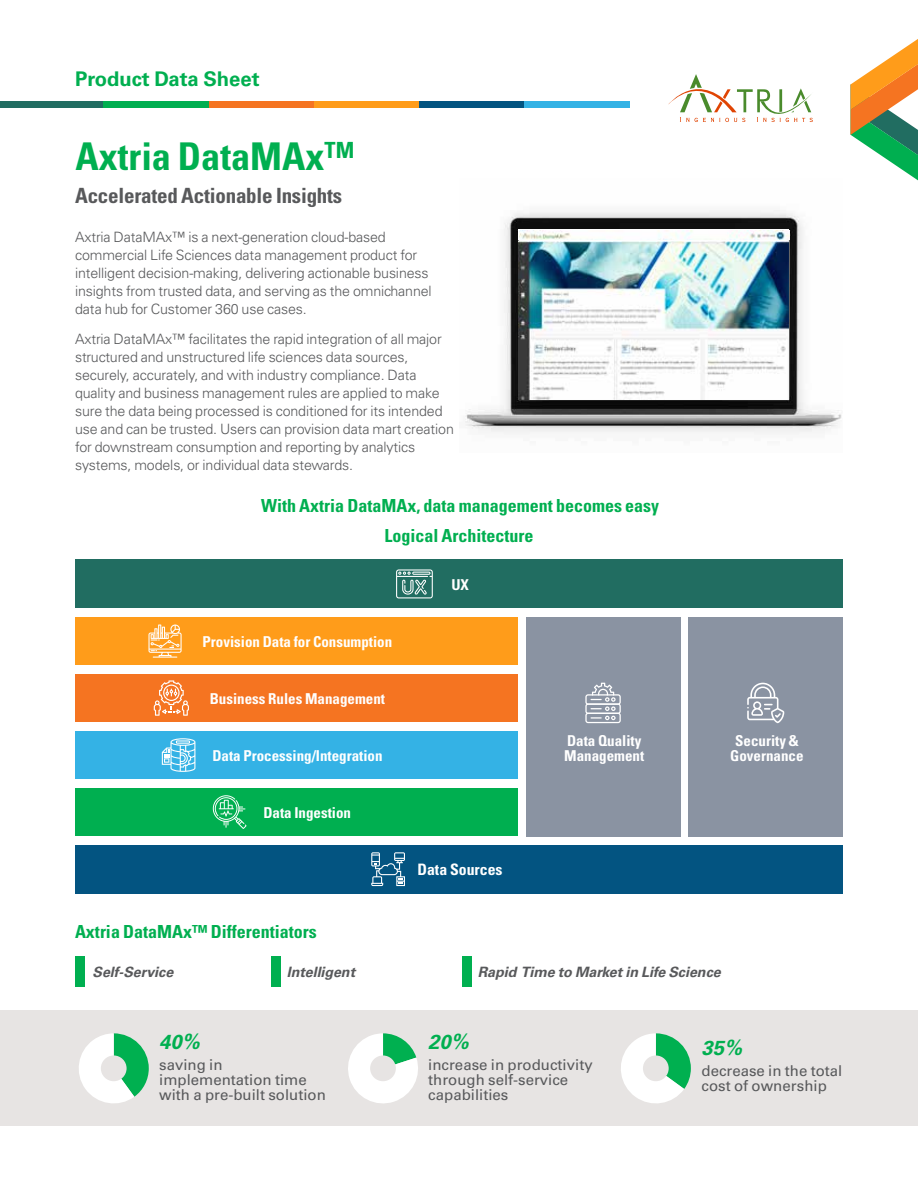
<style>
.page{position:relative;width:918px;height:1188px;background:#fff}
.page>*{position:absolute;margin:0;border:0;box-sizing:border-box;transform-origin:0 0}
.t1{font:700 condensed 38.25px "Univers LT Std";color:#00af50}
.t2{font:700 condensed 21px "Univers LT Std";letter-spacing:-.01em;color:#58595b}
.t3{font:700 20.25px "Univers LT Std";color:#00af50}
.t4{font:italic 700 20.25px "Univers LT Std";color:#00af50}
.t5{font:700 condensed 18px "Univers LT Std";color:#00af50}
.t6{font:700 condensed 15.75px "Univers LT Std";color:#fff}
.t7{font:15px/15px "Univers LT Std";color:#58595b}
.t8{font:700 condensed 15px/15px "Univers LT Std";color:#fff}
.t9{font:300 14.25px/18px "Univers LT Std";letter-spacing:-.01em;color:#58595b}
.t10{font:italic 700 14.25px "Univers LT Std";color:#58595b}
</style>
<div class="page">
<svg style="left:668px;top:74px;width:145px;height:48px"></svg>
<svg style="left:851px;top:39px;width:67px;height:141px"></svg>
<div style="left:0;top:101px;width:104px;height:6px;background:#216d61"></div>
<div style="left:104px;top:101px;width:105px;height:6px;background:#00af50"></div>
<div style="left:209px;top:101px;width:105px;height:6px;background:#f57421"></div>
<div style="left:314px;top:101px;width:105px;height:6px;background:#ff9c1a"></div>
<div style="left:419px;top:101px;width:105px;height:6px;background:#035481"></div>
<div style="left:524px;top:101px;width:106px;height:6px;background:#34b2e5"></div>
<div style="left:75px;top:956px;width:9px;height:31px;background:#00af50"></div>
<div style="left:271px;top:956px;width:10px;height:31px;background:#00af50"></div>
<div style="left:462px;top:956px;width:10px;height:31px;background:#00af50"></div>
<div style="left:0;top:1010px;width:918px;height:116px;background:#e7e4e3"></div>
<div style="left:75px;top:560px;width:768px;height:48px;background:#216d61"></div>
<div style="left:75px;top:845px;width:768px;height:48px;background:#035481"></div>
<div style="left:526px;top:617px;width:155px;height:220px;background:#8a93a2"></div>
<div style="left:688px;top:617px;width:155px;height:220px;background:#8a93a2"></div>
<div style="left:75px;top:617px;width:443px;height:48px;background:#ff9c1a"></div>
<div style="left:75px;top:674px;width:443px;height:48px;background:#f57421"></div>
<div style="left:75px;top:731px;width:443px;height:48px;background:#34b2e5"></div>
<div style="left:75px;top:788px;width:443px;height:48px;background:#00af50"></div>
<svg style="left:79px;top:1033px;width:70px;height:70px"></svg>
<div style="left:101px;top:1055px;width:26px;height:26px;background:#e7e4e3;border-radius:50%"></div>
<svg style="left:348px;top:1033px;width:70px;height:71px"></svg>
<div style="left:370px;top:1055px;width:26px;height:26px;background:#e7e4e3;border-radius:50%"></div>
<svg style="left:621px;top:1033px;width:70px;height:70px"></svg>
<div style="left:643px;top:1055px;width:26px;height:26px;background:#e7e4e3;border-radius:50%"></div>
<img style="left:465px;top:210px;width:377px;height:224px">
<div style="left:523px;top:232px;width:91px;height:22px;background:linear-gradient(to right,#fff,#fff)"></div>
<img style="left:519px;top:230px;width:270px;height:10px">
<img style="left:519px;top:242px;width:270px;height:157px">
<svg style="left:585px;top:683px;width:36px;height:40px"></svg>
<svg style="left:747px;top:683px;width:37px;height:40px"></svg>
<svg style="left:371px;top:852px;width:34px;height:34px"></svg>
<svg style="left:213px;top:795px;width:33px;height:34px"></svg>
<svg style="left:396px;top:569px;width:37px;height:29px"></svg>
<svg style="left:162px;top:738px;width:33px;height:34px"></svg>
<svg style="left:154px;top:680px;width:35px;height:36px"></svg>
<svg style="left:148px;top:625px;width:34px;height:33px"></svg>
<h3 class="t3" style="left:75px;top:67px;width:186px">Product Data Sheet</h3>
<h1 class="t1" style="left:75px;top:133px;width:280px">Axtria DataMAx<sup>TM</sup></h1>
<h2 class="t2" style="left:75px;top:183px;width:269px">Accelerated Actionable Insights</h2>
<p class="t9" style="left:75px;top:228px;width:358px">Axtria DataMAx™ is a next-generation cloud-based commercial Life Sciences data management product for intelligent decision-making, delivering actionable business insights from trusted data, and serving as the omnichannel data hub for Customer 360 use cases.</p>
<p class="t9" style="left:75px;top:330px;width:380px">Axtria DataMAx™ facilitates the rapid integration of all major structured and unstructured life sciences data sources, securely, accurately, and with industry compliance. Data quality and business management rules are applied to make sure the data being processed is conditioned for its intended use and can be trusted. Users can provision data mart creation for downstream consumption and reporting by analytics systems, models, or individual data stewards.</p>
<p class="t5" style="left:261px;top:495px;width:400px">With Axtria DataMAx, data management becomes easy</p>
<p class="t5" style="left:384px;top:525px;width:151px">Logical Architecture</p>
<p class="t8" style="left:203px;top:635px;width:191px">Provision Data for Consumption</p>
<p class="t8" style="left:210px;top:692px;width:177px">Business Rules Management</p>
<p class="t8" style="left:212px;top:749px;width:172px">Data Processing/Integration</p>
<p class="t8" style="left:263px;top:806px;width:89px">Data Ingestion</p>
<p class="t8" style="left:451px;top:578px;width:19px">UX</p>
<p class="t6" style="left:417px;top:860px;width:87px">Data Sources</p>
<p class="t8" style="left:564px;top:734px;width:81px">Data Quality<br>Management</p>
<p class="t8" style="left:730px;top:734px;width:75px;text-align:center">Security &amp;<br>Governance</p>
<p class="t5" style="left:75px;top:921px;width:243px">Axtria DataMAx™ Differentiators</p>
<p class="t10" style="left:92px;top:964px;width:82px">Self-Service</p>
<p class="t10" style="left:287px;top:964px;width:70px">Intelligent</p>
<p class="t10" style="left:478px;top:964px;width:244px">Rapid Time to Market in Life Science</p>
<h3 class="t4" style="left:159px;top:1030px;width:42px">40%</h3>
<p class="t7" style="left:159px;top:1058px;width:168px">saving in implementation time with a pre-built solution</p>
<h3 class="t4" style="left:428px;top:1030px;width:42px">20%</h3>
<p class="t7" style="left:428px;top:1058px;width:166px">increase in productivity through self-service capabilities</p>
<h3 class="t4" style="left:702px;top:1036px;width:42px">35%</h3>
<p class="t7" style="left:702px;top:1064px;width:142px">decrease in the total cost of ownership</p>
</div>
